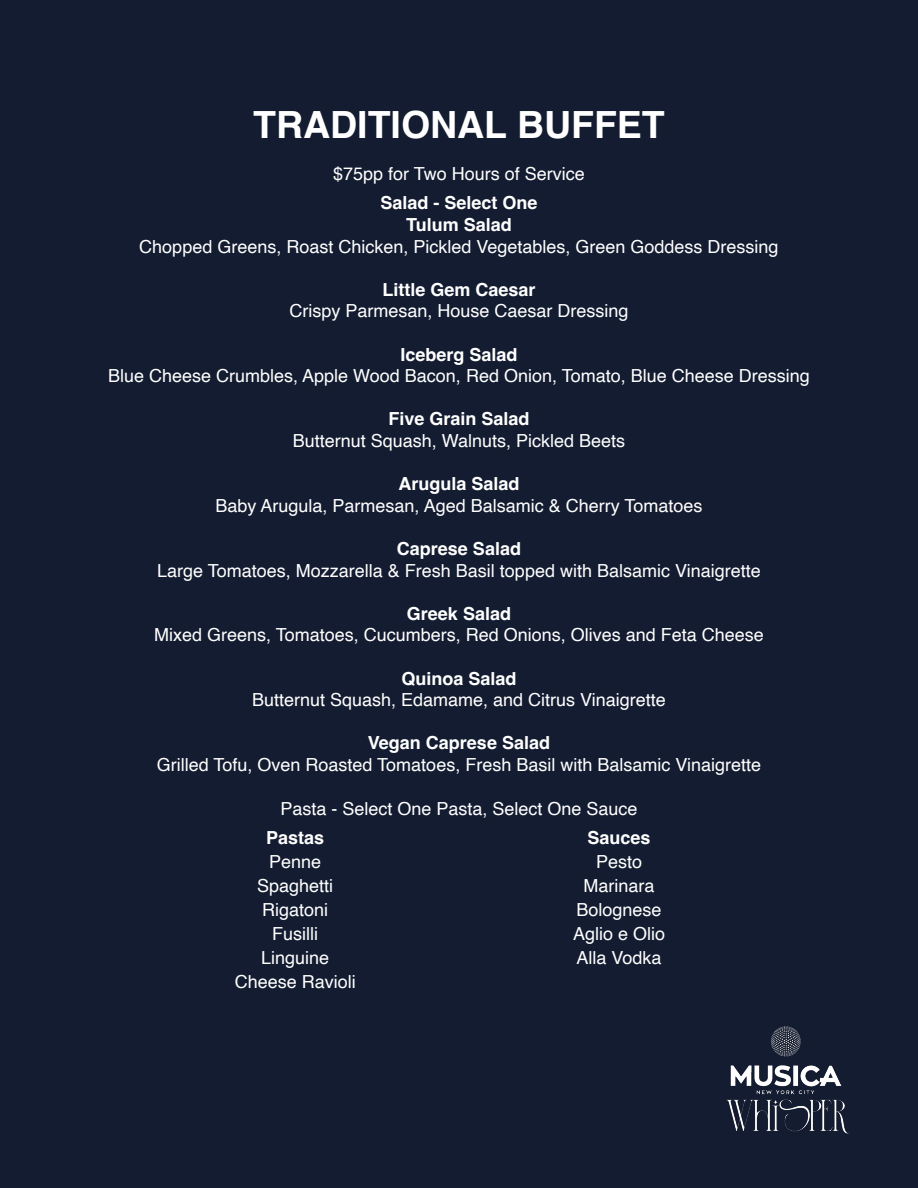
<style>
.page{position:relative;width:918px;height:1188px;background:#131c30}
.page>*{position:absolute;margin:0;border:0;box-sizing:border-box;transform-origin:0 0}
.t1{font:700 37.5px "Helvetica";color:#fff}
.t2{font:18px "Helvetica";color:#fff}
.t3{font:700 18px "Helvetica";color:#fff}
</style>
<div class="page">
<img style="left:726px;top:1100px;width:124px;height:34px">
<img style="left:726px;top:1026px;width:116px;height:74px">
<p class="t1" style="left:253px;top:102px;width:413px">TRADITIONAL BUFFET</p>
<p class="t2" style="left:333px;top:160px;width:253px">$75pp for Two Hours of Service</p>
<p class="t3" style="left:380px;top:192px;width:159px">Salad - Select One</p>
<p class="t3" style="left:406px;top:214px;width:107px">Tulum Salad</p>
<p class="t2" style="left:139px;top:232px;width:641px">Chopped Greens, Roast Chicken, Pickled Vegetables, Green Goddess Dressing</p>
<p class="t3" style="left:382px;top:278px;width:155px">Little Gem Caesar</p>
<p class="t2" style="left:289px;top:297px;width:341px">Crispy Parmesan, House Caesar Dressing</p>
<p class="t3" style="left:400px;top:343px;width:119px">Iceberg Salad</p>
<p class="t2" style="left:108px;top:362px;width:703px">Blue Cheese Crumbles, Apple Wood Bacon, Red Onion, Tomato, Blue Cheese Dressing</p>
<p class="t3" style="left:388px;top:408px;width:143px">Five Grain Salad</p>
<p class="t2" style="left:293px;top:427px;width:334px">Butternut Squash, Walnuts, Pickled Beets</p>
<p class="t3" style="left:398px;top:473px;width:123px">Arugula Salad</p>
<p class="t2" style="left:216px;top:492px;width:488px">Baby Arugula, Parmesan, Aged Balsamic &amp; Cherry Tomatoes</p>
<p class="t3" style="left:397px;top:538px;width:126px">Caprese Salad</p>
<p class="t2" style="left:157px;top:556px;width:605px">Large Tomatoes, Mozzarella &amp; Fresh Basil topped with Balsamic Vinaigrette</p>
<p class="t3" style="left:407px;top:602px;width:106px">Greek Salad</p>
<p class="t2" style="left:154px;top:621px;width:611px">Mixed Greens, Tomatoes, Cucumbers, Red Onions, Olives and Feta Cheese</p>
<p class="t3" style="left:401px;top:667px;width:117px">Quinoa Salad</p>
<p class="t2" style="left:252px;top:686px;width:415px">Butternut Squash, Edamame, and Citrus Vinaigrette</p>
<p class="t3" style="left:368px;top:732px;width:184px">Vegan Caprese Salad</p>
<p class="t2" style="left:157px;top:751px;width:606px">Grilled Tofu, Oven Roasted Tomatoes, Fresh Basil with Balsamic Vinaigrette</p>
<p class="t2" style="left:280px;top:795px;width:359px">Pasta - Select One Pasta, Select One Sauce</p>
<p class="t3" style="left:266px;top:827px;width:60px">Pastas</p>
<p class="t2" style="left:269px;top:848px;width:54px">Penne</p>
<p class="t2" style="left:257px;top:872px;width:78px">Spaghetti</p>
<p class="t2" style="left:262px;top:896px;width:68px">Rigatoni</p>
<p class="t2" style="left:272px;top:920px;width:47px">Fusilli</p>
<p class="t2" style="left:261px;top:944px;width:70px">Linguine</p>
<p class="t2" style="left:235px;top:968px;width:123px">Cheese Ravioli</p>
<p class="t3" style="left:588px;top:827px;width:65px">Sauces</p>
<p class="t2" style="left:596px;top:848px;width:48px">Pesto</p>
<p class="t2" style="left:584px;top:872px;width:73px">Marinara</p>
<p class="t2" style="left:577px;top:896px;width:87px">Bolognese</p>
<p class="t2" style="left:573px;top:920px;width:94px">Aglio e Olio</p>
<p class="t2" style="left:577px;top:944px;width:87px">Alla Vodka</p>
</div>
